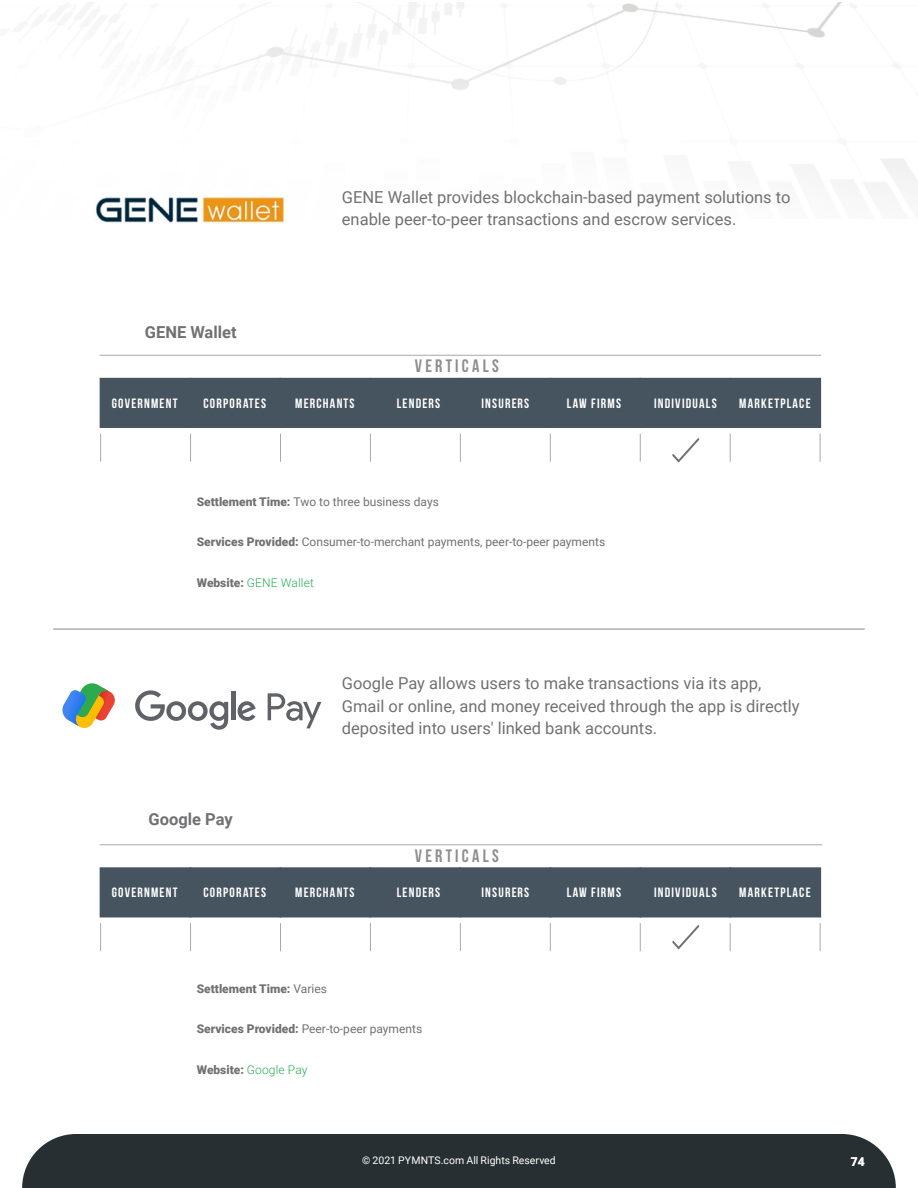
<style>
.page{position:relative;width:918px;height:1188px;background:#fff}
.page>*{position:absolute;margin:0;border:0;box-sizing:border-box;transform-origin:0 0}
.t1{font:700 18px "Bebas Neue";letter-spacing:.18em;color:#8e8d8f}
.t2{font:16.5px/22.5px "Roboto";color:#717073}
.t3{font:700 16.5px "Roboto";color:#717073}
.t4{font:700 13.5px "Bebas Neue";letter-spacing:.09em;color:#fff}
.t5{font:12px "Roboto";color:#717073}
.t6{font:300 12px "Roboto";letter-spacing:.01em;color:#28ac56}
.t7{font:900 12px "Roboto";color:#717073}
.t8{font:700 12px "Roboto";color:#fff}
.t9{font:10.5px "Roboto";letter-spacing:.005em;color:#fff}
.s1{font-weight:900}
.s2{font-weight:900;color:#717073}
.s3{font-weight:400}
</style>
<div class="page">
<div style="left:22px;top:1134px;width:874px;height:54px;background:#272f32"></div>
<hr style="left:53px;top:628px;width:812px;height:2px;background:#717073">
<hr style="left:100px;top:355px;width:721px;height:1px;background:#a7a9ac">
<div style="left:100px;top:378px;width:721px;height:50px;background:#46545f"></div>
<hr style="left:100px;top:844px;width:722px;height:1px;background:#a6a9aa">
<div style="left:100px;top:867px;width:721px;height:50px;background:#46545f"></div>
<svg style="left:190px;top:434px;width:1px;height:28px"></svg>
<svg style="left:280px;top:434px;width:1px;height:28px"></svg>
<svg style="left:370px;top:434px;width:1px;height:28px"></svg>
<svg style="left:460px;top:434px;width:1px;height:28px"></svg>
<svg style="left:550px;top:434px;width:1px;height:28px"></svg>
<svg style="left:640px;top:434px;width:1px;height:28px"></svg>
<svg style="left:730px;top:434px;width:1px;height:28px"></svg>
<svg style="left:820px;top:434px;width:1px;height:28px"></svg>
<svg style="left:100px;top:434px;width:1px;height:28px"></svg>
<svg style="left:190px;top:923px;width:1px;height:28px"></svg>
<svg style="left:280px;top:923px;width:1px;height:28px"></svg>
<svg style="left:370px;top:923px;width:1px;height:28px"></svg>
<svg style="left:460px;top:923px;width:1px;height:28px"></svg>
<svg style="left:550px;top:923px;width:1px;height:28px"></svg>
<svg style="left:640px;top:923px;width:1px;height:28px"></svg>
<svg style="left:730px;top:923px;width:1px;height:28px"></svg>
<svg style="left:820px;top:923px;width:1px;height:28px"></svg>
<svg style="left:100px;top:923px;width:1px;height:28px"></svg>
<img style="left:87px;top:2px;width:831px;height:192px">
<img style="left:94px;top:190px;width:194px;height:33px">
<svg style="left:672px;top:438px;width:27px;height:24px"></svg>
<svg style="left:268px;top:693px;width:53px;height:35px"></svg>
<svg style="left:135px;top:690px;width:93px;height:40px"></svg>
<div style="left:231px;top:692px;width:5px;height:28px;background:#5f6368"></div>
<svg style="left:238px;top:701px;width:18px;height:20px"></svg>
<svg style="left:62px;top:683px;width:53px;height:45px"></svg>
<svg style="left:672px;top:925px;width:27px;height:24px"></svg>
<p class="t3" style="left:145px;top:321px;width:93px">GENE Wallet</p>
<p class="t2" style="left:342px;top:185px;width:450px">GENE Wallet provides blockchain-based payment solutions to enable peer-to-peer transactions and escrow services.</p>
<p class="t1" style="left:415px;top:356px;width:85px">VERTICALS</p>
<p class="t4" style="left:112px;top:396px;width:67px">GOVERNMENT</p>
<p class="t4" style="left:203px;top:396px;width:64px">CORPORATES</p>
<p class="t4" style="left:295px;top:396px;width:61px">MERCHANTS</p>
<p class="t4" style="left:397px;top:396px;width:45px">LENDERS</p>
<p class="t4" style="left:481px;top:396px;width:49px">INSURERS</p>
<p class="t4" style="left:567px;top:396px;width:56px">LAW FIRMS</p>
<p class="t4" style="left:654px;top:396px;width:64px">INDIVIDUALS</p>
<p class="t4" style="left:739px;top:396px;width:73px">MARKETPLACE</p>
<p class="t5" style="left:197px;top:493px;width:244px"><span class="s1">Settlement Time:</span> Two to three business days</p>
<p class="t5" style="left:197px;top:534px;width:410px"><span class="s1">Services Provided:</span> Consumer-to-merchant payments, peer-to-peer payments</p>
<p class="t6" style="left:197px;top:574px;width:119px"><span class="s2">Website:</span> GENE Wallet</p>
<p class="t3" style="left:149px;top:808px;width:86px">Google Pay</p>
<p class="t2" style="left:342px;top:672px;width:459px">Google Pay allows users to make transactions via its app,<br>Gmail or online, and money received through the app is directly deposited into users' linked bank accounts.</p>
<p class="t1" style="left:415px;top:846px;width:85px">VERTICALS</p>
<p class="t4" style="left:112px;top:885px;width:67px">GOVERNMENT</p>
<p class="t4" style="left:203px;top:885px;width:64px">CORPORATES</p>
<p class="t4" style="left:295px;top:885px;width:61px">MERCHANTS</p>
<p class="t4" style="left:397px;top:885px;width:45px">LENDERS</p>
<p class="t4" style="left:481px;top:885px;width:49px">INSURERS</p>
<p class="t4" style="left:567px;top:885px;width:56px">LAW FIRMS</p>
<p class="t4" style="left:654px;top:885px;width:64px">INDIVIDUALS</p>
<p class="t4" style="left:739px;top:885px;width:73px">MARKETPLACE</p>
<p class="t7" style="left:197px;top:980px;width:132px">Settlement Time: <span class="s3">Varies</span></p>
<p class="t5" style="left:197px;top:1020px;width:227px"><span class="s1">Services Provided:</span> Peer-to-peer payments</p>
<p class="t6" style="left:197px;top:1061px;width:112px"><span class="s2">Website:</span> Google Pay</p>
<p class="t9" style="left:362px;top:1153px;width:195px">© 2021 PYMNTS.com All Rights Reserved</p>
<p class="t8" style="left:851px;top:1153px;width:15px">74</p>
</div>
